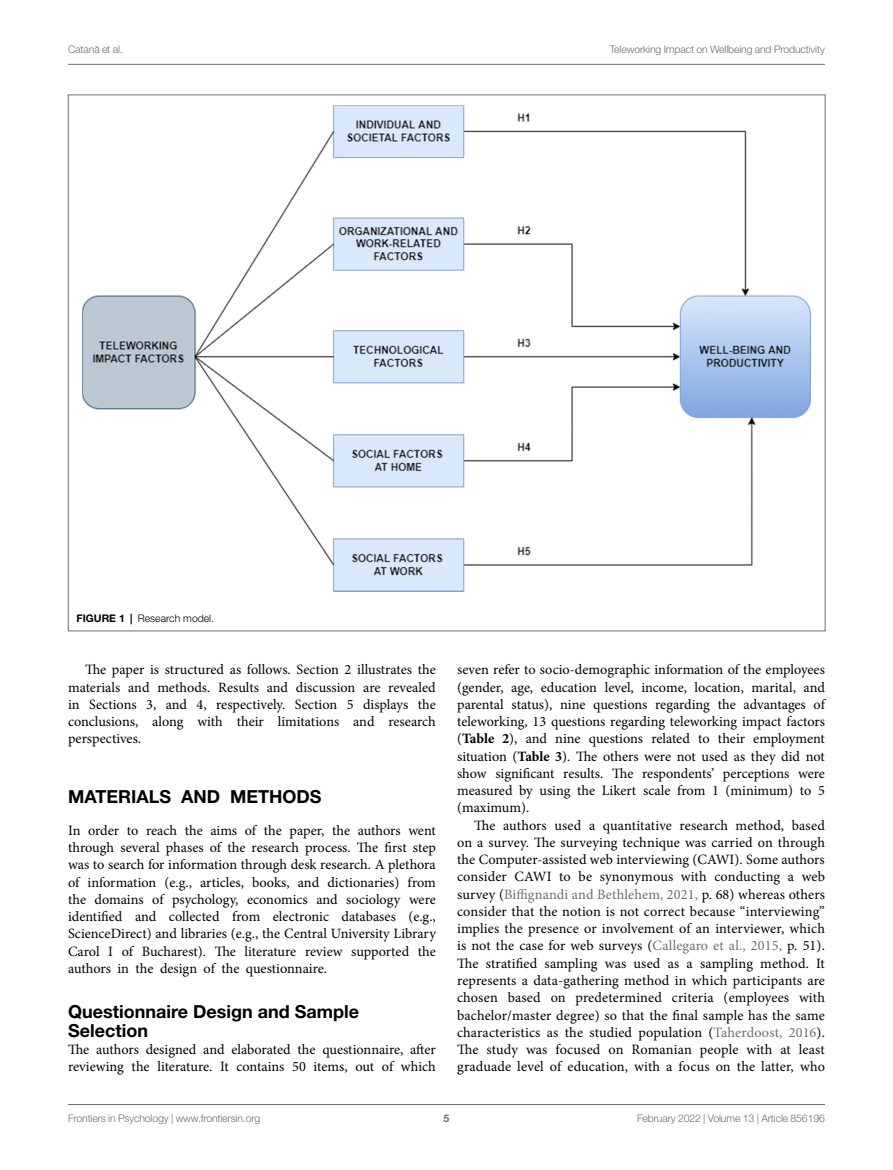
<style>
.page{position:relative;width:893px;height:1170px;background:#fff}
.page>*{position:absolute;margin:0;border:0;box-sizing:border-box;transform-origin:0 0}
.HEAD_2{font:700 18px/18.8px "Helvetica Neue LT Std";color:#000}
.HEAD_1{font:700 18px "Helvetica Neue LT Std";color:#000}
.TEXT_FLUSH{font:14.25px/17.2px "Minion Pro";color:#000;text-align:justify}
.TEXT{font:14.25px/17.2px "Minion Pro";letter-spacing:.005em;color:#000;text-align:justify}
.t1{font:300 10.5px "Helvetica Neue LT Std";letter-spacing:-.015em;color:#6d6e71}
.FIG_LEG{font:300 10.5px "Helvetica Neue LT Std";color:#000}
.t2{font:10.5px "Gentium Plus";color:#6d6e71}
.t3{font:700 10.5px "Helvetica Neue LT Std";color:#6d6e71}
.s1{font-weight:700}
.s2{color:#6d6e71}
</style>
<div class="page">
<hr style="left:68px;top:64px;width:757px;height:1px;background:#6d6e71">
<hr style="left:68px;top:1104px;width:757px;height:1px;background:#6d6e71">
<img style="left:82px;top:105px;width:729px;height:487px">
<p class="t1" style="left:68px;top:42px;width:56px">Catana et al.</p>
<p class="t2" style="left:100px;top:39px;width:6px">̆</p>
<p class="t1" style="left:610px;top:42px;width:217px">Teleworking Impact on Wellbeing and Productivity</p>
<p class="FIG_LEG" style="left:77px;top:612px;width:139px"><span class="s1">FIGURE 1 |</span> Research model.</p>
<p class="TEXT" style="left:68px;top:661px;width:369px;text-indent:17px">The paper is structured as follows. Section 2 illustrates the materials and methods. Results and discussion are revealed in Sections 3, and 4, respectively. Section 5 displays the conclusions, along with their limitations and research perspectives.</p>
<p class="HEAD_1" style="left:68px;top:785px;width:255px">MATERIALS AND METHODS</p>
<p class="TEXT_FLUSH" style="left:68px;top:821px;width:369px">In order to reach the aims of the paper, the authors went through several phases of the research process. The first step was to search for information through desk research. A plethora of information (e.g., articles, books, and dictionaries) from the domains of psychology, economics and sociology were identified and collected from electronic databases (e.g., ScienceDirect) and libraries (e.g., the Central University Library Carol I of Bucharest). The literature review supported the authors in the design of the questionnaire.</p>
<p class="HEAD_2" style="left:68px;top:1001px;width:292px">Questionnaire Design and Sample<br>Selection</p>
<p class="TEXT_FLUSH" style="left:68px;top:1040px;width:369px">The authors designed and elaborated the questionnaire, after reviewing the literature. It contains 50 items, out of which</p>
<p class="TEXT_FLUSH" style="left:457px;top:661px;width:369px">seven refer to socio-demographic information of the employees (gender, age, education level, income, location, marital, and parental status), nine questions regarding the advantages of teleworking, 13 questions regarding teleworking impact factors (<span class="s1">Table 2</span>), and nine questions related to their employment situation (<span class="s1">Table 3</span>). The others were not used as they did not show significant results. The respondents’ perceptions were measured by using the Likert scale from 1 (minimum) to 5 (maximum).</p>
<p class="TEXT" style="left:457px;top:816px;width:369px;text-indent:17px">The authors used a quantitative research method, based on a survey. The surveying technique was carried on through the Computer-assisted web interviewing (CAWI). Some authors consider CAWI to be synonymous with conducting a web survey (<span class="s2">Biffignandi and Bethlehem, 2021,</span> p. 68) whereas others consider that the notion is not correct because “interviewing” implies the presence or involvement of an interviewer, which is not the case for web surveys (<span class="s2">Callegaro et al., 2015,</span> p. 51).<br>The stratified sampling was used as a sampling method. It represents a data-gathering method in which participants are chosen based on predetermined criteria (employees with bachelor/master degree) so that the final sample has the same characteristics as the studied population (<span class="s2">Taherdoost, 2016</span>).<br>The study was focused on Romanian people with at least graduade level of education, with a focus on the latter, who</p>
<p class="t1" style="left:68px;top:1111px;width:194px">Frontiers in Psychology | www.frontiersin.org</p>
<p class="t3" style="left:444px;top:1111px;width:7px">5</p>
<p class="t1" style="left:637px;top:1111px;width:189px">February 2022 | Volume 13 | Article 856196</p>
</div>
